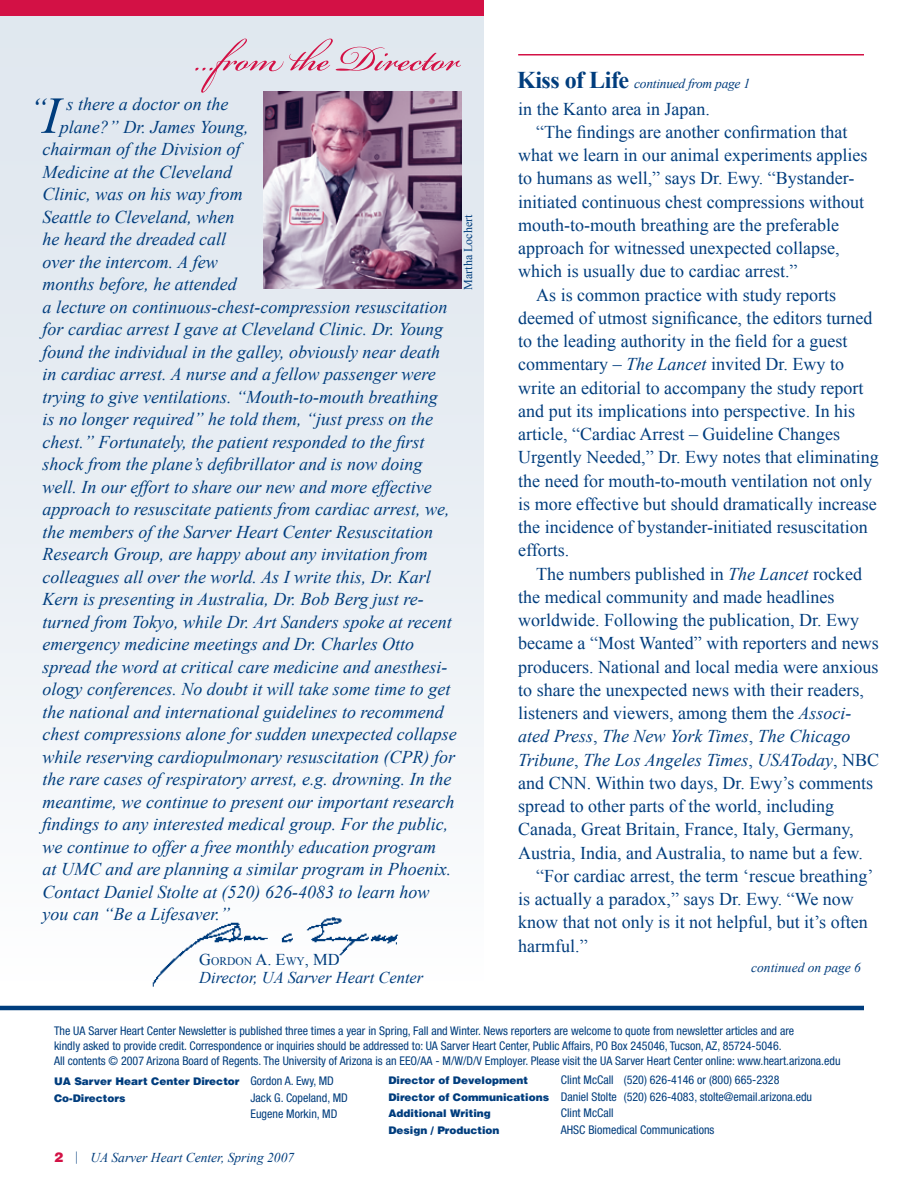
<style>
.page{position:relative;width:918px;height:1188px;background:#fff}
.page>*{position:absolute;margin:0;border:0;box-sizing:border-box;transform-origin:0 0}
.t1{font:italic 52.05px "Times New Roman";color:#003d7d}
.t2{font:italic 30px "Times New Roman";color:#003d7d}
.t3{font:italic 18px "Times New Roman";color:#003d7d}
.t4{font:18px "Times New Roman";color:#003d7d}
.t5{font:italic 16.5px/18px "Times New Roman";color:#003d7d}
.t6{font:italic 13.5px "Times New Roman";color:#003d7d}
.t7{font:italic 13.5px "Times New Roman";letter-spacing:-.02em;color:#003d7d}
.t8{font:condensed 12px/15px "Helvetica Neue LT Std";color:#003d7d}
.t9{font:12px "Times New Roman";color:#003d7d}
.t10{font:900 10.5px/16.5px "Helvetica";color:#003d7d}
.s1{font-style:normal}
.s2{font-style:normal;font-size:11.55px}
.s3{font-weight:700;font-style:normal;font-size:24px}
.s4{font-style:italic}
.s5{font-family:"Helvetica Neue LT Std";font-weight:400;font-stretch:condensed;font-size:12px}
.s6{font-family:"Helvetica";font-weight:900;font-stretch:normal;font-size:10.5px}
</style>
<div class="page">
<div style="left:0;top:1px;width:483px;height:987px;background:linear-gradient(to bottom,#dbe4ed,#fbfcfd)"></div>
<img style="left:144px;top:914px;width:265px;height:74px">
<hr style="left:0;top:1006px;width:864px;height:4px;background:#003d7d">
<div style="left:0;top:0;width:483px;height:16px;background:#d31145"></div>
<hr style="left:518px;top:54px;width:346px;height:2px;background:#d31145">
<img style="left:263px;top:93px;width:198px;height:196px">
<svg style="left:195px;top:39px;width:266px;height:54px;background:#ddd2de"></svg>
<h1 class="t1" style="left:43px;top:80px;width:19px">I</h1>
<p class="t3" style="left:67px;top:92px;width:163px">s there a doctor on the</p>
<h2 class="t2" style="left:30px;top:88px;width:18px">“</h2>
<p class="t3" style="left:60px;top:114px;width:190px">plane?” Dr. James Young,</p>
<p class="t3" style="left:43px;top:137px;width:199px">chairman of the Division of</p>
<p class="t3" style="left:43px;top:159px;width:191px">Medicine at the Cleveland</p>
<p class="t3" style="left:43px;top:182px;width:202px">Clinic, was on his way from</p>
<p class="t3" style="left:43px;top:204px;width:193px">Seattle to Cleveland, when</p>
<p class="t3" style="left:43px;top:227px;width:185px">he heard the dreaded call</p>
<p class="t3" style="left:43px;top:249px;width:177px">over the intercom. A few</p>
<p class="t3" style="left:43px;top:272px;width:196px">months before, he attended</p>
<p class="t3" style="left:43px;top:294px;width:406px">a lecture on continuous-chest-compression resuscitation</p>
<p class="t3" style="left:43px;top:317px;width:402px">for cardiac arrest I gave at Cleveland Clinic. Dr. Young</p>
<p class="t3" style="left:43px;top:339px;width:399px">found the individual in the galley, obviously near death</p>
<p class="t3" style="left:43px;top:362px;width:395px">in cardiac arrest. A nurse and a fellow passenger were</p>
<p class="t3" style="left:43px;top:384px;width:397px">trying to give ventilations. “Mouth-to-mouth breathing</p>
<p class="t3" style="left:43px;top:407px;width:392px">is no longer required” he told them, “just press on the</p>
<p class="t3" style="left:43px;top:429px;width:383px">chest.” Fortunately, the patient responded to the first</p>
<p class="t3" style="left:43px;top:452px;width:382px">shock from the plane’s defibrillator and is now doing</p>
<p class="t3" style="left:43px;top:474px;width:391px">well. In our effort to share our new and more effective</p>
<p class="t3" style="left:43px;top:497px;width:409px">approach to resuscitate patients from cardiac arrest, we,</p>
<p class="t3" style="left:43px;top:519px;width:392px">the members of the Sarver Heart Center Resuscitation</p>
<p class="t3" style="left:43px;top:542px;width:387px">Research Group, are happy about any invitation from</p>
<p class="t3" style="left:43px;top:564px;width:390px">colleagues all over the world. As I write this, Dr. Karl</p>
<p class="t3" style="left:43px;top:587px;width:383px">Kern is presenting in Australia, Dr. Bob Berg just re-</p>
<p class="t3" style="left:43px;top:609px;width:411px">turned from Tokyo, while Dr. Art Sanders spoke at recent</p>
<p class="t3" style="left:43px;top:632px;width:373px">emergency medicine meetings and Dr. Charles Otto</p>
<p class="t3" style="left:43px;top:654px;width:406px">spread the word at critical care medicine and anesthesi-</p>
<p class="t3" style="left:43px;top:677px;width:409px">ology conferences. No doubt it will take some time to get</p>
<p class="t3" style="left:43px;top:699px;width:403px">the national and international guidelines to recommend</p>
<p class="t3" style="left:43px;top:722px;width:416px">chest compressions alone for sudden unexpected collapse</p>
<p class="t3" style="left:43px;top:744px;width:414px">while reserving cardiopulmonary resuscitation (CPR) for</p>
<p class="t3" style="left:43px;top:767px;width:410px">the rare cases of respiratory arrest, e.g. drowning. In the</p>
<p class="t3" style="left:43px;top:789px;width:413px">meantime, we continue to present our important research</p>
<p class="t3" style="left:43px;top:812px;width:407px">findings to any interested medical group. For the public,</p>
<p class="t3" style="left:43px;top:834px;width:395px">we continue to offer a free monthly education program</p>
<p class="t3" style="left:43px;top:857px;width:410px">at UMC and are planning a similar program in Phoenix.</p>
<p class="t3" style="left:43px;top:879px;width:389px">Contact Daniel Stolte at (520) 626-4083 to learn how</p>
<p class="t3" style="left:43px;top:902px;width:189px">you can “Be a Lifesaver.”</p>
<p class="t9" style="left:460px;top:290px;width:76px;rotate:-90deg">Martha Lochert</p>
<p class="t5" style="left:199px;top:950px;width:226px"><span class="s1">G</span><span class="s2">ordon</span> <span class="s1">A. E</span><span class="s2">wy</span><span class="s1">, MD<br></span>Director, UA Sarver Heart Center</p>
<p class="t7" style="left:517px;top:74px;width:235px"><span class="s3">Kiss of Life</span> continued from page 1</p>
<p class="t4" style="left:518px;top:97px;width:193px">in the Kanto area in Japan.</p>
<p class="t4" style="left:536px;top:120px;width:313px">“The findings are another confirmation that</p>
<p class="t4" style="left:518px;top:143px;width:351px">what we learn in our animal experiments applies</p>
<p class="t4" style="left:518px;top:166px;width:338px">to humans as well,” says Dr. Ewy. “Bystander-</p>
<p class="t4" style="left:518px;top:190px;width:347px">initiated continuous chest compressions without</p>
<p class="t4" style="left:518px;top:213px;width:322px">mouth-to-mouth breathing are the preferable</p>
<p class="t4" style="left:518px;top:236px;width:323px">approach for witnessed unexpected collapse,</p>
<p class="t4" style="left:518px;top:259px;width:281px">which is usually due to cardiac arrest.”</p>
<p class="t4" style="left:536px;top:283px;width:301px">As is common practice with study reports</p>
<p class="t4" style="left:518px;top:306px;width:356px">deemed of utmost significance, the editors turned</p>
<p class="t4" style="left:518px;top:329px;width:331px">to the leading authority in the field for a guest</p>
<p class="t4" style="left:518px;top:352px;width:327px">commentary – <span class="s4">The Lancet</span> invited Dr. Ewy to</p>
<p class="t4" style="left:518px;top:376px;width:347px">write an editorial to accompany the study report</p>
<p class="t4" style="left:518px;top:399px;width:338px">and put its implications into perspective. In his</p>
<p class="t4" style="left:518px;top:422px;width:323px">article, “Cardiac Arrest – Guideline Changes</p>
<p class="t4" style="left:518px;top:445px;width:362px">Urgently Needed,” Dr. Ewy notes that eliminating</p>
<p class="t4" style="left:518px;top:469px;width:355px">the need for mouth-to-mouth ventilation not only</p>
<p class="t4" style="left:518px;top:492px;width:360px">is more effective but should dramatically increase</p>
<p class="t4" style="left:518px;top:515px;width:351px">the incidence of bystander-initiated resuscitation</p>
<p class="t4" style="left:518px;top:538px;width:53px">efforts.</p>
<p class="t4" style="left:536px;top:562px;width:327px">The numbers published in <span class="s4">The Lancet</span> rocked</p>
<p class="t4" style="left:518px;top:585px;width:318px">the medical community and made headlines</p>
<p class="t4" style="left:518px;top:608px;width:342px">worldwide. Following the publication, Dr. Ewy</p>
<p class="t4" style="left:518px;top:631px;width:362px">became a “Most Wanted” with reporters and news</p>
<p class="t4" style="left:518px;top:655px;width:362px">producers. National and local media were anxious</p>
<p class="t4" style="left:518px;top:678px;width:347px">to share the unexpected news with their readers,</p>
<p class="t4" style="left:518px;top:701px;width:335px">listeners and viewers, among them the <span class="s4">Associ-</span></p>
<p class="t3" style="left:518px;top:724px;width:334px">ated Press<span class="s1">,</span> The New York Times<span class="s1">,</span> The Chicago</p>
<p class="t3" style="left:518px;top:747px;width:362px">Tribune<span class="s1">,</span> The Los Angeles Times<span class="s1">,</span> USAToday<span class="s1">, NBC</span></p>
<p class="t4" style="left:518px;top:771px;width:356px">and CNN. Within two days, Dr. Ewy’s comments</p>
<p class="t4" style="left:518px;top:794px;width:317px">spread to other parts of the world, including</p>
<p class="t4" style="left:518px;top:817px;width:337px">Canada, Great Britain, France, Italy, Germany,</p>
<p class="t4" style="left:518px;top:841px;width:346px">Austria, India, and Australia, to name but a few.</p>
<p class="t4" style="left:536px;top:864px;width:339px">“For cardiac arrest, the term ‘rescue breathing’</p>
<p class="t4" style="left:518px;top:887px;width:337px">is actually a paradox,” says Dr. Ewy. “We now</p>
<p class="t4" style="left:518px;top:910px;width:351px">know that not only is it not helpful, but it’s often</p>
<p class="t4" style="left:518px;top:934px;width:71px">harmful.”</p>
<p class="t6" style="left:751px;top:959px;width:111px">continued on page 6</p>
<p class="t8" style="left:54px;top:1023px;width:788px">The UA Sarver Heart Center Newsletter is published three times a year in Spring, Fall and Winter. News reporters are welcome to quote from newsletter articles and are<br>kindly asked to provide credit. Correspondence or inquiries should be addressed to: UA Sarver Heart Center, Public Affairs, PO Box 245046, Tucson, AZ, 85724-5046.<br>All contents © 2007 Arizona Board of Regents. The University of Arizona is an EEO/AA - M/W/D/V Employer. Please visit the UA Sarver Heart Center online: www.heart.arizona.edu</p>
<p class="t10" style="left:54px;top:1073px;width:282px">UA Sarver Heart Center Director <span class="s5">Gordon A. Ewy, MD<br></span>Co-Directors</p>
<p class="t8" style="left:388px;top:1072px;width:425px;line-height:16.5px;text-indent:172px">Clint McCall (520) 626-4146 or (800) 665-2328<br><span class="s6">Director of Communications</span> Daniel Stolte (520) 626-4083, stolte@email.arizona.edu</p>
<p class="t10" style="left:388px;top:1105px;width:104px">Additional Writing</p>
<p class="t8" style="left:561px;top:1105px;width:54px">Clint McCall</p>
<p class="t10" style="left:388px;top:1121px;width:113px">Design / Production</p>
<p class="t8" style="left:561px;top:1122px;width:155px">AHSC Biomedical Communications</p>
<p class="t10" style="left:388px;top:1072px;width:141px">Director of Development</p>
<p class="t8" style="left:250px;top:1089px;width:99px;line-height:16.5px">Jack G. Copeland, MD<br>Eugene Morkin, MD</p>
<p class="t6" style="left:75px;top:1149px;width:221px">| UA Sarver Heart Center, Spring 2007</p>
</div>
